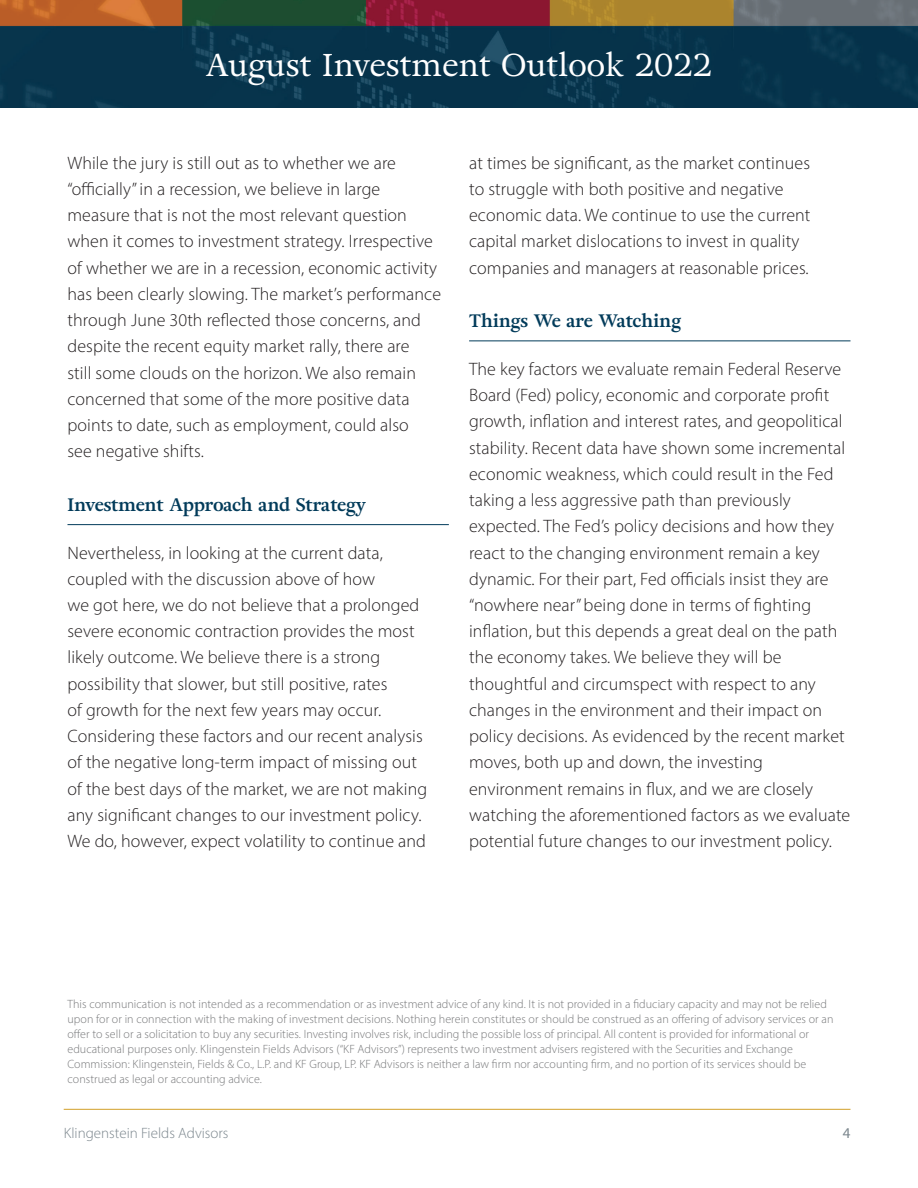
<style>
.page{position:relative;width:918px;height:1188px;background:#fff}
.page>*{position:absolute;margin:0;border:0;box-sizing:border-box;transform-origin:0 0}
.t1{font:31.5px "Adriane Text";color:#fff}
.t2{font:300 18px/26.2px "Myriad Pro";letter-spacing:.005em;color:#231f20}
.t3{font:700 18px "Adriane Text";color:#023b5a}
.t4{font:300 15px "Myriad Pro";color:#7b868d}
.t5{font:15px "Myriad Pro";color:#7b868d}
.t6{font:300 12px/15px "Myriad Pro";letter-spacing:.005em;color:#767779}
</style>
<div class="page">
<hr style="left:64px;top:1109px;width:787px;height:1px;background:#d2a028">
<img style="left:0;top:0;width:918px;height:108px">
<hr style="left:68px;top:524px;width:381px;height:1px;background:#023b5a">
<hr style="left:469px;top:340px;width:381px;height:1px;background:#023b5a">
<h1 class="t1" style="left:206px;top:43px;width:508px">August Investment Outlook 2022</h1>
<p class="t2" style="left:68px;top:149px;width:375px">While the jury is still out as to whether we are “officially” in a recession, we believe in large measure that is not the most relevant question when it comes to investment strategy. Irrespective of whether we are in a recession, economic activity has been clearly slowing. The market’s performance through June 30th reflected those concerns, and despite the recent equity market rally, there are<br>still some clouds on the horizon. We also remain concerned that some of the more positive data points to date, such as employment, could also<br>see negative shifts.</p>
<p class="t3" style="left:68px;top:492px;width:300px">Investment Approach and Strategy</p>
<p class="t2" style="left:68px;top:539px;width:361px">Nevertheless, in looking at the current data, coupled with the discussion above of how<br>we got here, we do not believe that a prolonged severe economic contraction provides the most likely outcome. We believe there is a strong possibility that slower, but still positive, rates<br>of growth for the next few years may occur.<br>Considering these factors and our recent analysis of the negative long-term impact of missing out of the best days of the market, we are not making any significant changes to our investment policy.<br>We do, however, expect volatility to continue and</p>
<p class="t2" style="left:469px;top:149px;width:343px">at times be significant, as the market continues to struggle with both positive and negative economic data. We continue to use the current capital market dislocations to invest in quality companies and managers at reasonable prices.</p>
<p class="t3" style="left:469px;top:309px;width:213px">Things We are Watching</p>
<p class="t2" style="left:469px;top:356px;width:383px">The key factors we evaluate remain Federal Reserve Board (Fed) policy, economic and corporate profit growth, inflation and interest rates, and geopolitical stability. Recent data have shown some incremental economic weakness, which could result in the Fed taking a less aggressive path than previously expected. The Fed’s policy decisions and how they react to the changing environment remain a key dynamic. For their part, Fed officials insist they are “nowhere near” being done in terms of fighting inflation, but this depends a great deal on the path the economy takes. We believe they will be thoughtful and circumspect with respect to any changes in the environment and their impact on policy decisions. As evidenced by the recent market moves, both up and down, the investing environment remains in flux, and we are closely watching the aforementioned factors as we evaluate potential future changes to our investment policy.</p>
<p class="t6" style="left:68px;top:997px;width:767px">This communication is not intended as a recommendation or as investment advice of any kind. It is not provided in a fiduciary capacity and may not be relied upon for or in connection with the making of investment decisions. Nothing herein constitutes or should be construed as an offering of advisory services or an offer to sell or a solicitation to buy any securities. Investing involves risk, including the possible loss of principal. All content is provided for informational or educational purposes only. Klingenstein Fields Advisors (“KF Advisors”) represents two investment advisers registered with the Securities and Exchange Commission: Klingenstein, Fields &amp; Co., L.P. and KF Group, LP. KF Advisors is neither a law firm nor accounting firm, and no portion of its services should be construed as legal or accounting advice.</p>
<p class="t4" style="left:64px;top:1124px;width:166px">Klingenstein Fields Advisors</p>
<p class="t5" style="left:843px;top:1124px;width:9px">4</p>
</div>
